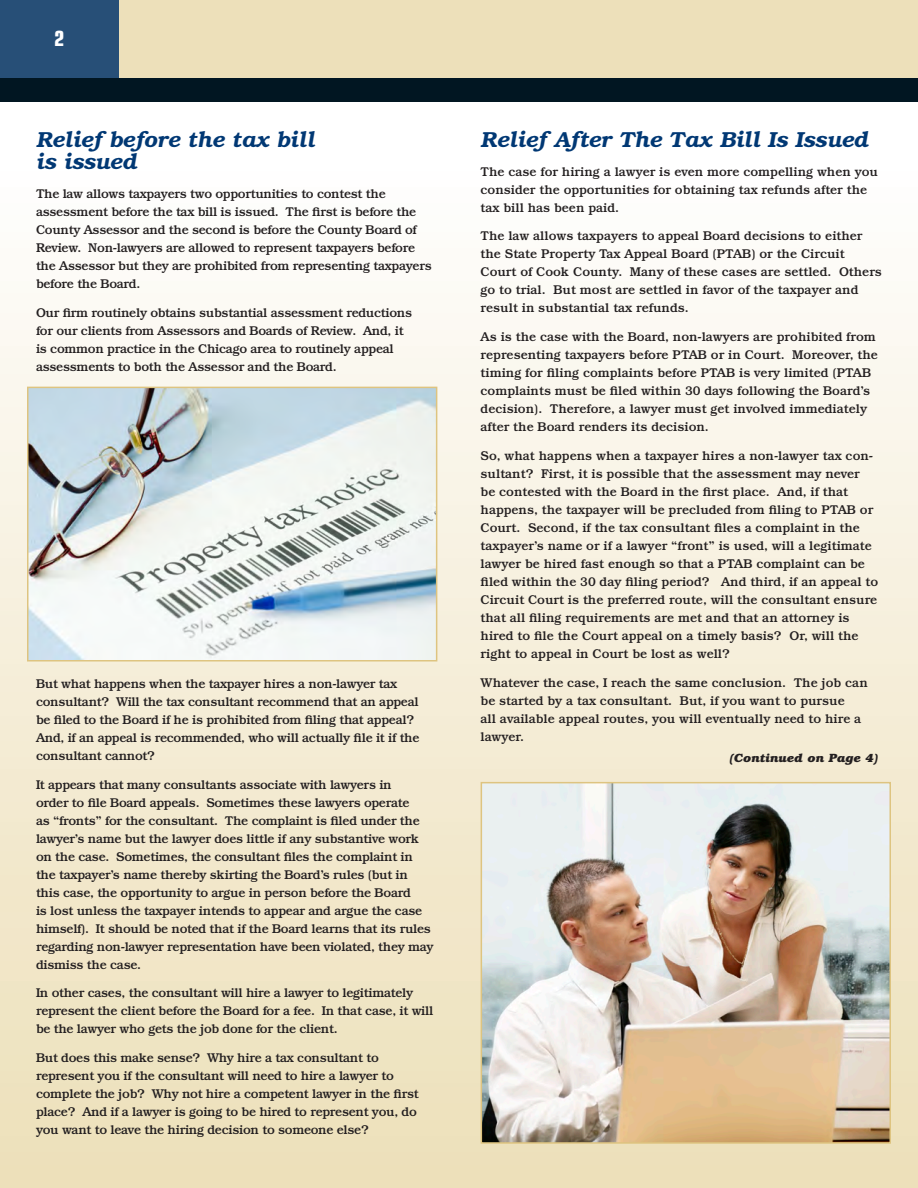
<style>
.page{position:relative;width:918px;height:1188px;background:#fff}
.page>*{position:absolute;margin:0;border:0;box-sizing:border-box;transform-origin:0 0}
.subhead-1{font:italic 600 21.75px/22.5px "Bookman";color:#013874}
.t1{font:700 condensed 21px "Eurostile";color:#fff}
.p-1{font:500 12.75px/18px "Bookman";letter-spacing:-.025em;color:#231f20}
.p-1-2{font:500 12.75px/18px "Bookman";letter-spacing:-.005em;color:#231f20}
.p-2{font:italic 700 12px "Bookman";color:#231f20}
</style>
<div class="page">
<div style="left:0;top:0;width:918px;height:81px;background:#ede0ba"></div>
<div style="left:0;top:0;width:119px;height:82px;background:#274f77"></div>
<div style="left:0;top:78px;width:918px;height:23px;background:#011622"></div>
<div style="left:0;top:162px;width:918px;height:1026px;background:linear-gradient(to bottom,#fefefd,#ecdfb7)"></div>
<img style="left:30px;top:390px;width:404px;height:269px">
<div style="left:27px;top:387px;width:410px;height:275px;border:2px solid #dec480"></div>
<img style="left:484px;top:785px;width:404px;height:356px">
<div style="left:481px;top:782px;width:410px;height:362px;border:2px solid #dec480"></div>
<p class="t1" style="left:54px;top:26px;width:12px">2</p>
<p class="subhead-1" style="left:36px;top:128px;width:280px">Relief before the tax bill is issued</p>
<p class="p-1" style="left:36px;top:185px;width:397px">The law allows taxpayers two opportunities to contest the assessment before the tax bill is issued. The first is before the County Assessor and the second is before the County Board of Review. Non-lawyers are allowed to represent taxpayers before the Assessor but they are prohibited from representing taxpayers before the Board.</p>
<p class="p-1" style="left:36px;top:304px;width:378px">Our firm routinely obtains substantial assessment reductions for our clients from Assessors and Boards of Review. And, it is common practice in the Chicago area to routinely appeal assessments to both the Assessor and the Board.</p>
<p class="p-1" style="left:36px;top:674px;width:385px">But what happens when the taxpayer hires a non-lawyer tax consultant? Will the tax consultant recommend that an appeal be filed to the Board if he is prohibited from filing that appeal?<br>And, if an appeal is recommended, who will actually file it if the consultant cannot?</p>
<p class="p-1" style="left:36px;top:775px;width:399px">It appears that many consultants associate with lawyers in<br>order to file Board appeals. Sometimes these lawyers operate<br>as “fronts” for the consultant. The complaint is filed under the lawyer’s name but the lawyer does little if any substantive work on the case. Sometimes, the consultant files the complaint in the taxpayer’s name thereby skirting the Board’s rules (but in this case, the opportunity to argue in person before the Board<br>is lost unless the taxpayer intends to appear and argue the case himself). It should be noted that if the Board learns that its rules regarding non-lawyer representation have been violated, they may dismiss the case.</p>
<p class="p-1" style="left:36px;top:984px;width:399px">In other cases, the consultant will hire a lawyer to legitimately represent the client before the Board for a fee. In that case, it will be the lawyer who gets the job done for the client.</p>
<p class="p-1" style="left:36px;top:1049px;width:384px">But does this make sense? Why hire a tax consultant to represent you if the consultant will need to hire a lawyer to complete the job? Why not hire a competent lawyer in the first place? And if a lawyer is going to be hired to represent you, do you want to leave the hiring decision to someone else?</p>
<p class="subhead-1" style="left:481px;top:128px;width:389px">Relief After The Tax Bill Is Issued</p>
<p class="p-1-2" style="left:481px;top:162px;width:399px">The case for hiring a lawyer is even more compelling when you consider the opportunities for obtaining tax refunds after the tax bill has been paid.</p>
<p class="p-1-2" style="left:481px;top:227px;width:403px">The law allows taxpayers to appeal Board decisions to either the State Property Tax Appeal Board (PTAB) or the Circuit Court of Cook County. Many of these cases are settled. Others go to trial. But most are settled in favor of the taxpayer and result in substantial tax refunds.</p>
<p class="p-1-2" style="left:481px;top:328px;width:399px">As is the case with the Board, non-lawyers are prohibited from representing taxpayers before PTAB or in Court. Moreover, the timing for filing complaints before PTAB is very limited (PTAB complaints must be filed within 30 days following the Board’s decision). Therefore, a lawyer must get involved immediately after the Board renders its decision.</p>
<p class="p-1-2" style="left:481px;top:447px;width:399px">So, what happens when a taxpayer hires a non-lawyer tax con&shy;sultant? First, it is possible that the assessment may never<br>be contested with the Board in the first place. And, if that happens, the taxpayer will be precluded from filing to PTAB or Court. Second, if the tax consultant files a complaint in the taxpayer’s name or if a lawyer “front” is used, will a legitimate lawyer be hired fast enough so that a PTAB complaint can be filed within the 30 day filing period? And third, if an appeal to Circuit Court is the preferred route, will the consultant ensure that all filing requirements are met and that an attorney is hired to file the Court appeal on a timely basis? Or, will the right to appeal in Court be lost as well?</p>
<p class="p-1-2" style="left:481px;top:673px;width:389px">Whatever the case, I reach the same conclusion. The job can be started by a tax consultant. But, if you want to pursue<br>all available appeal routes, you will eventually need to hire a lawyer.</p>
<p class="p-2" style="left:729px;top:751px;width:151px">(Continued on Page 4)</p>
</div>
